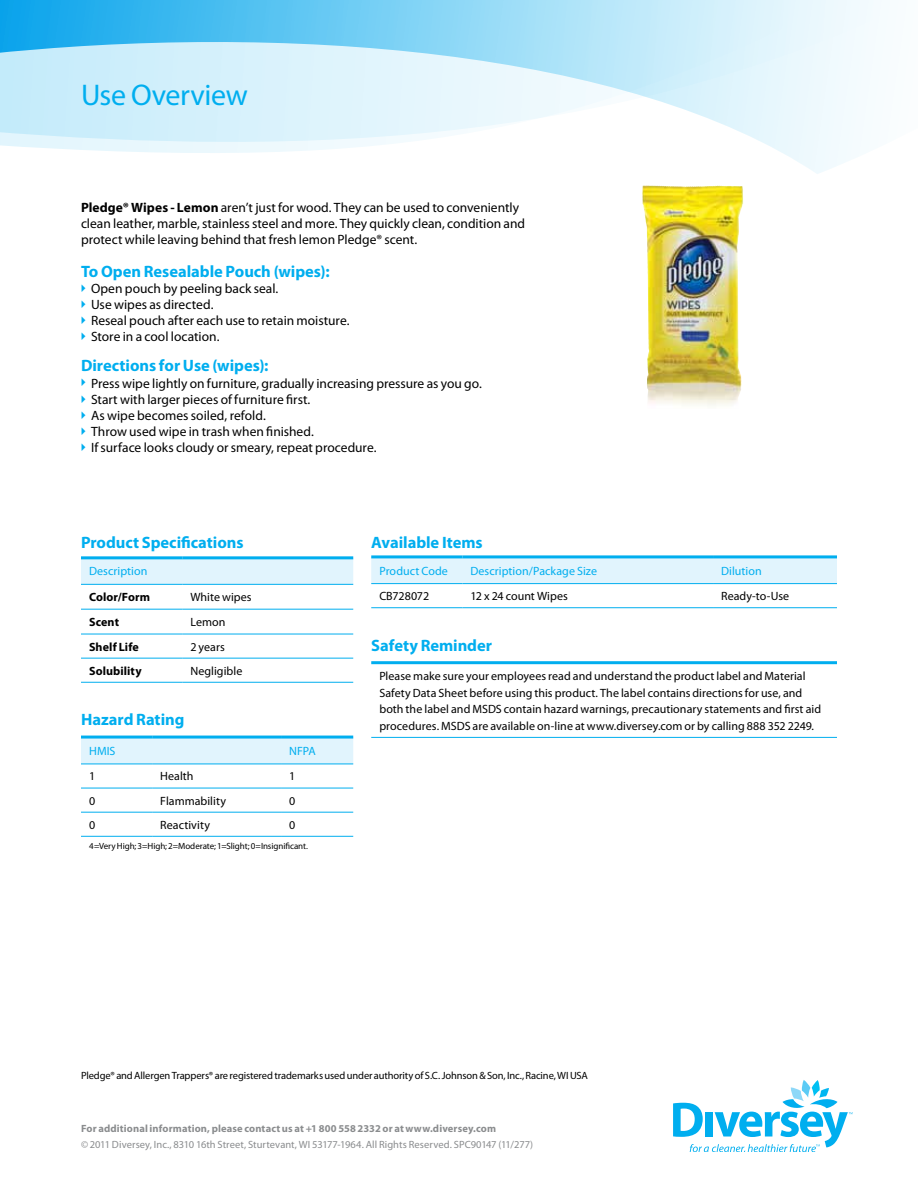
<style>
.page{position:relative;width:918px;height:1188px;background:#fff}
.page>*{position:absolute;margin:0;border:0;box-sizing:border-box;transform-origin:0 0}
.t1{font:30px "Myriad Pro";letter-spacing:-.015em;color:#00aeef}
.t2{font:700 16.5px "Myriad Pro";letter-spacing:-.005em;color:#00aeef}
.t3{font:13.5px/16.2px "Myriad Pro";color:#000}
.t4{font:12px/16.5px "Myriad Pro";letter-spacing:.005em;color:#000}
.t5{font:12px "Myriad Pro";letter-spacing:.005em;color:#00aeef}
.t6{font:700 12px "Myriad Pro";letter-spacing:.01em;color:#000}
.t7{font:10.5px "Myriad Pro";letter-spacing:-.01em;color:#000}
.t8{font:10.5px "Myriad Pro";letter-spacing:.005em;color:#8a8c8e}
.t9{font:700 10.5px "Myriad Pro";letter-spacing:.01em;color:#8a8c8e}
.t10{font:9px "Myriad Pro";letter-spacing:-.01em;color:#000}
.s1{font-weight:700}
</style>
<div class="page">
<svg style="left:0;top:0;width:874px;height:159px"></svg>
<svg style="left:81px;top:559px;width:272px;height:25px;background:#dcf2fc"></svg>
<hr style="left:81px;top:609px;width:101px;height:1px;background:#00aeef">
<hr style="left:182px;top:609px;width:171px;height:1px;background:#00aeef">
<hr style="left:81px;top:634px;width:101px;height:1px;background:#00aeef">
<hr style="left:182px;top:634px;width:171px;height:1px;background:#00aeef">
<hr style="left:81px;top:658px;width:101px;height:1px;background:#00aeef">
<hr style="left:182px;top:658px;width:171px;height:1px;background:#00aeef">
<hr style="left:81px;top:682px;width:101px;height:1px;background:#00aeef">
<hr style="left:182px;top:682px;width:171px;height:1px;background:#00aeef">
<hr style="left:81px;top:556px;width:101px;height:3px;background:#00aeef">
<hr style="left:182px;top:556px;width:171px;height:3px;background:#00aeef">
<hr style="left:81px;top:584px;width:101px;height:1px;background:#00aeef">
<hr style="left:182px;top:584px;width:171px;height:1px;background:#00aeef">
<div style="left:371px;top:558px;width:466px;height:25px;background:#e1f4fd"></div>
<hr style="left:371px;top:607px;width:91px;height:1px;background:#00aeef">
<hr style="left:462px;top:607px;width:251px;height:1px;background:#00aeef">
<hr style="left:713px;top:607px;width:124px;height:1px;background:#00aeef">
<hr style="left:371px;top:555px;width:91px;height:3px;background:#00aeef">
<hr style="left:462px;top:555px;width:251px;height:3px;background:#00aeef">
<hr style="left:713px;top:555px;width:124px;height:3px;background:#00aeef">
<hr style="left:371px;top:583px;width:91px;height:1px;background:#00aeef">
<hr style="left:462px;top:583px;width:251px;height:1px;background:#00aeef">
<hr style="left:713px;top:583px;width:124px;height:1px;background:#00aeef">
<hr style="left:371px;top:737px;width:466px;height:1px;background:#00aeef">
<hr style="left:371px;top:661px;width:466px;height:3px;background:#00aeef">
<div style="left:81px;top:739px;width:272px;height:25px;background:#e1f4fd"></div>
<hr style="left:81px;top:788px;width:71px;height:1px;background:#00aeef">
<hr style="left:152px;top:788px;width:129px;height:1px;background:#00aeef">
<hr style="left:281px;top:788px;width:72px;height:1px;background:#00aeef">
<hr style="left:81px;top:812px;width:71px;height:1px;background:#00aeef">
<hr style="left:152px;top:812px;width:129px;height:1px;background:#00aeef">
<hr style="left:281px;top:812px;width:72px;height:1px;background:#00aeef">
<hr style="left:81px;top:836px;width:71px;height:1px;background:#00aeef">
<hr style="left:152px;top:836px;width:129px;height:1px;background:#00aeef">
<hr style="left:281px;top:836px;width:72px;height:1px;background:#00aeef">
<hr style="left:81px;top:736px;width:71px;height:3px;background:#00aeef">
<hr style="left:152px;top:736px;width:129px;height:3px;background:#00aeef">
<hr style="left:281px;top:736px;width:72px;height:3px;background:#00aeef">
<hr style="left:81px;top:764px;width:71px;height:1px;background:#00aeef">
<hr style="left:152px;top:764px;width:129px;height:1px;background:#00aeef">
<hr style="left:281px;top:764px;width:72px;height:1px;background:#00aeef">
<svg style="left:673px;top:1080px;width:180px;height:72px"></svg>
<img style="left:642px;top:185px;width:99px;height:221px">
<h1 class="t1" style="left:81px;top:76px;width:168px">Use Overview</h1>
<p class="t3" style="left:81px;top:199px;width:446px"><span class="s1">Pledge® Wipes - Lemon</span> aren’t just for wood. They can be used to conveniently clean leather, marble, stainless steel and more. They quickly clean, condition and protect while leaving behind that fresh lemon Pledge® scent.</p>
<p class="t2" style="left:81px;top:260px;width:250px">To Open Resealable Pouch (wipes):</p>
<p class="t3" style="left:91px;top:280px;width:260px">Open pouch by peeling back seal.<br>Use wipes as directed.<br>Reseal pouch after each use to retain moisture.<br>Store in a cool location.</p>
<p class="t2" style="left:81px;top:355px;width:189px">Directions for Use (wipes):</p>
<p class="t3" style="left:91px;top:375px;width:392px">Press wipe lightly on furniture, gradually increasing pressure as you go.<br>Start with larger pieces of furniture first.<br>As wipe becomes soiled, refold.<br>Throw used wipe in trash when finished.<br>If surface looks cloudy or smeary, repeat procedure.</p>
<p class="t2" style="left:81px;top:531px;width:164px">Product Specifications</p>
<p class="t5" style="left:89px;top:564px;width:60px">Description</p>
<p class="t6" style="left:89px;top:589px;width:63px">Color/Form</p>
<p class="t4" style="left:190px;top:588px;width:63px">White wipes</p>
<p class="t6" style="left:89px;top:614px;width:31px">Scent</p>
<p class="t4" style="left:190px;top:613px;width:37px">Lemon</p>
<p class="t6" style="left:89px;top:639px;width:51px">Shelf Life</p>
<p class="t4" style="left:190px;top:638px;width:36px">2 years</p>
<p class="t6" style="left:89px;top:663px;width:54px">Solubility</p>
<p class="t4" style="left:190px;top:662px;width:54px">Negligible</p>
<p class="t2" style="left:371px;top:531px;width:113px">Available Items</p>
<p class="t5" style="left:379px;top:563px;width:70px">Product Code</p>
<p class="t5" style="left:470px;top:563px;width:128px">Description/Package Size</p>
<p class="t5" style="left:721px;top:563px;width:42px">Dilution</p>
<p class="t4" style="left:379px;top:588px;width:51px">CB728072</p>
<p class="t4" style="left:470px;top:588px;width:99px">12 x 24 count Wipes</p>
<p class="t4" style="left:721px;top:588px;width:70px">Ready-to-Use</p>
<p class="t2" style="left:371px;top:634px;width:122px">Safety Reminder</p>
<p class="t4" style="left:379px;top:668px;width:443px">Please make sure your employees read and understand the product label and Material<br>Safety Data Sheet before using this product. The label contains directions for use, and both the label and MSDS contain hazard warnings, precautionary statements and first aid</p>
<p class="t2" style="left:81px;top:709px;width:105px">Hazard Rating</p>
<p class="t4" style="left:379px;top:717px;width:436px">procedures. MSDS are available on-line at www.diversey.com or by calling 888 352 2249.</p>
<p class="t5" style="left:89px;top:743px;width:28px">HMIS</p>
<p class="t5" style="left:289px;top:743px;width:28px">NFPA</p>
<p class="t4" style="left:89px;top:768px;width:8px">1</p>
<p class="t4" style="left:160px;top:768px;width:35px">Health</p>
<p class="t4" style="left:289px;top:768px;width:8px">1</p>
<p class="t4" style="left:89px;top:792px;width:8px">0</p>
<p class="t4" style="left:160px;top:792px;width:67px">Flammability</p>
<p class="t4" style="left:289px;top:792px;width:8px">0</p>
<p class="t4" style="left:89px;top:816px;width:8px">0</p>
<p class="t4" style="left:160px;top:816px;width:51px">Reactivity</p>
<p class="t4" style="left:289px;top:816px;width:8px">0</p>
<p class="t10" style="left:89px;top:841px;width:220px">4=Very High; 3=High; 2=Moderate; 1=Slight; 0=Insignificant.</p>
<p class="t7" style="left:81px;top:1069px;width:508px">Pledge® and Allergen Trappers® are registered trademarks used under authority of S.C. Johnson &amp; Son, Inc., Racine, WI USA</p>
<p class="t9" style="left:81px;top:1122px;width:417px">For additional information, please contact us at +1 800 558 2332 or at www.diversey.com</p>
<p class="t8" style="left:81px;top:1138px;width:454px">© 2011 Diversey, Inc., 8310 16th Street, Sturtevant, WI 53177-1964. All Rights Reserved. SPC90147 (11/277)</p>
</div>
